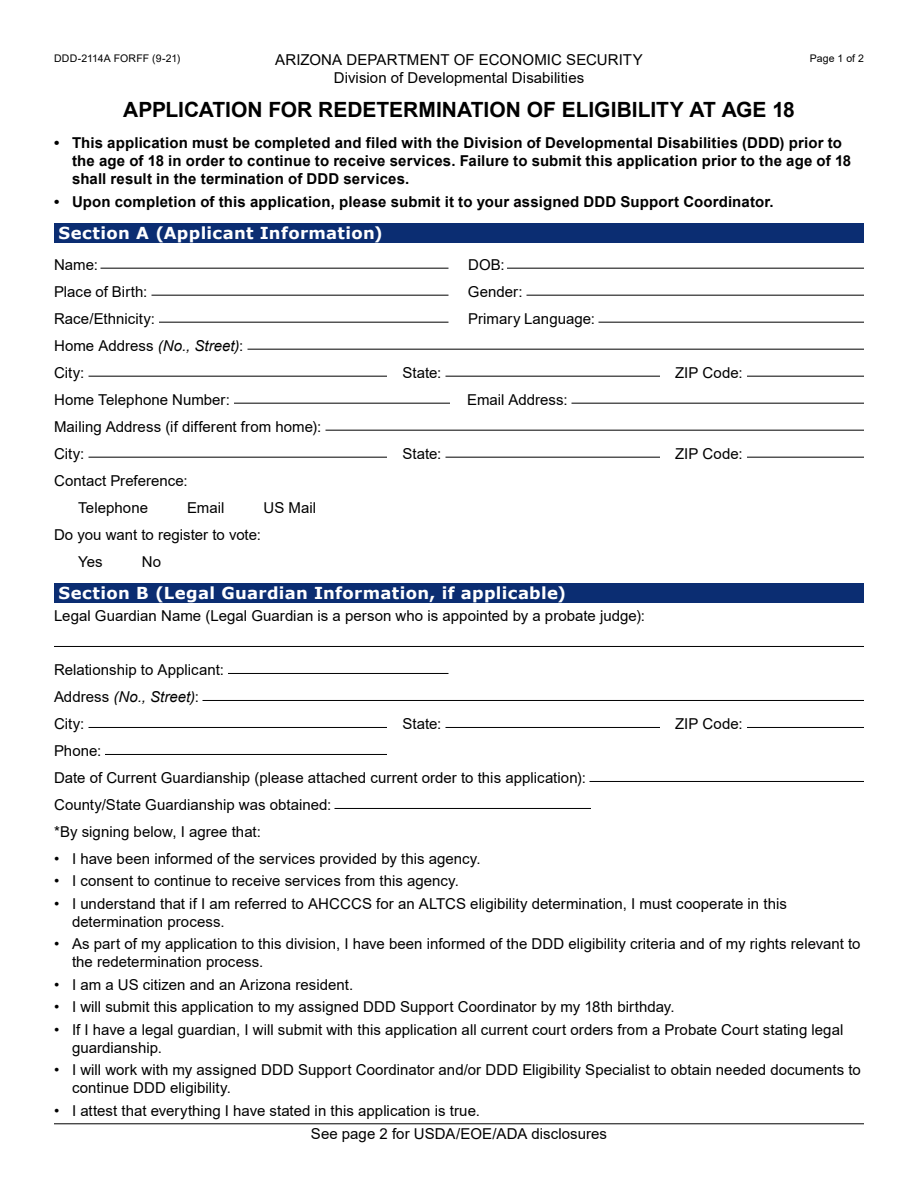
<style>
.page{position:relative;width:918px;height:1188px;background:#fff}
.page>*{position:absolute;margin:0;border:0;box-sizing:border-box;transform-origin:0 0}
.t1{font:700 21px "Arial";color:#000}
.t2{font:700 16.5px "Verdana";letter-spacing:.02em;color:#fff}
.t3{font:15px/27px "Arial";letter-spacing:.005em;color:#000}
.t4{font:700 15px/18px "Arial";letter-spacing:.01em;color:#000}
.t5{font:10.5px "Arial";letter-spacing:.01em;color:#000}
.s1{font-style:italic}
</style>
<div class="page">
<div style="left:54px;top:223px;width:810px;height:20px;background:#0b2d72"></div>
<div style="left:54px;top:583px;width:810px;height:20px;background:#0b2d72"></div>
<hr style="left:54px;top:1123px;width:810px;height:1px;background:#000">
<hr style="left:100px;top:268px;width:348px;height:1px;background:#000">
<hr style="left:507px;top:268px;width:357px;height:1px;background:#000">
<hr style="left:152px;top:295px;width:296px;height:1px;background:#000">
<hr style="left:526px;top:295px;width:338px;height:1px;background:#000">
<hr style="left:159px;top:322px;width:289px;height:1px;background:#000">
<hr style="left:598px;top:322px;width:266px;height:1px;background:#000">
<hr style="left:248px;top:349px;width:616px;height:1px;background:#000">
<hr style="left:88px;top:376px;width:299px;height:1px;background:#000">
<hr style="left:446px;top:376px;width:214px;height:1px;background:#000">
<hr style="left:747px;top:376px;width:117px;height:1px;background:#000">
<hr style="left:234px;top:403px;width:216px;height:1px;background:#000">
<hr style="left:572px;top:403px;width:292px;height:1px;background:#000">
<hr style="left:326px;top:430px;width:538px;height:1px;background:#000">
<hr style="left:88px;top:457px;width:299px;height:1px;background:#000">
<hr style="left:446px;top:457px;width:214px;height:1px;background:#000">
<hr style="left:747px;top:457px;width:117px;height:1px;background:#000">
<hr style="left:54px;top:646px;width:810px;height:1px;background:#000">
<hr style="left:228px;top:673px;width:220px;height:1px;background:#000">
<hr style="left:202px;top:700px;width:662px;height:1px;background:#000">
<hr style="left:88px;top:727px;width:299px;height:1px;background:#000">
<hr style="left:446px;top:727px;width:214px;height:1px;background:#000">
<hr style="left:747px;top:727px;width:117px;height:1px;background:#000">
<hr style="left:105px;top:754px;width:282px;height:1px;background:#000">
<hr style="left:590px;top:781px;width:274px;height:1px;background:#000">
<hr style="left:334px;top:808px;width:257px;height:1px;background:#000">
<p class="t5" style="left:54px;top:51px;width:128px">DDD-2114A FORFF (9-21)</p>
<p class="t3" style="left:275px;top:46px;width:369px">ARIZONA DEPARTMENT OF ECONOMIC SECURITY</p>
<p class="t5" style="left:810px;top:51px;width:56px">Page 1 of 2</p>
<p class="t3" style="left:334px;top:64px;width:252px">Division of Developmental Disabilities</p>
<h1 class="t1" style="left:123px;top:94px;width:673px">APPLICATION FOR REDETERMINATION OF ELIGIBILITY AT AGE 18</h1>
<p class="t4" style="left:72px;top:134px;width:781px;text-indent:-18px">• This application must be completed and filed with the Division of Developmental Disabilities (DDD) prior to the age of 18 in order to continue to receive services. Failure to submit this application prior to the age of 18 shall result in the termination of DDD services.</p>
<p class="t4" style="left:54px;top:193px;width:721px">• Upon completion of this application, please submit it to your assigned DDD Support Coordinator.</p>
<p class="t2" style="left:58px;top:222px;width:326px">Section A (Applicant Information)</p>
<p class="t3" style="left:54px;top:251px;width:46px">Name:</p>
<p class="t3" style="left:468px;top:251px;width:38px">DOB:</p>
<p class="t3" style="left:54px;top:278px;width:95px">Place of Birth:</p>
<p class="t3" style="left:468px;top:278px;width:56px">Gender:</p>
<p class="t3" style="left:54px;top:305px;width:103px">Race/Ethnicity:</p>
<p class="t3" style="left:468px;top:305px;width:128px">Primary Language:</p>
<p class="t3" style="left:54px;top:332px;width:191px">Home Address <span class="s1">(No., Street)</span>:<br>City:</p>
<p class="t3" style="left:402px;top:359px;width:40px">State:</p>
<p class="t3" style="left:675px;top:359px;width:69px">ZIP Code:</p>
<p class="t3" style="left:54px;top:386px;width:177px">Home Telephone Number:</p>
<p class="t3" style="left:467px;top:386px;width:102px">Email Address:</p>
<p class="t3" style="left:54px;top:413px;width:269px">Mailing Address (if different from home):<br>City:</p>
<p class="t3" style="left:402px;top:440px;width:40px">State:</p>
<p class="t3" style="left:675px;top:440px;width:69px">ZIP Code:</p>
<p class="t3" style="left:78px;top:467px;width:111px;text-indent:-24px">Contact Preference:<br>Telephone</p>
<p class="t3" style="left:187px;top:494px;width:39px">Email</p>
<p class="t3" style="left:263px;top:494px;width:54px">US Mail</p>
<p class="t3" style="left:78px;top:521px;width:184px;text-indent:-24px">Do you want to register to vote:<br>Yes</p>
<p class="t3" style="left:142px;top:548px;width:21px">No</p>
<p class="t2" style="left:58px;top:582px;width:509px">Section B (Legal Guardian Information, if applicable)</p>
<p class="t3" style="left:54px;top:602px;width:593px">Legal Guardian Name (Legal Guardian is a person who is appointed by a probate judge):</p>
<p class="t3" style="left:54px;top:656px;width:172px">Relationship to Applicant:<br>Address <span class="s1">(No., Street)</span>:<br>City:</p>
<p class="t3" style="left:402px;top:710px;width:40px">State:</p>
<p class="t3" style="left:675px;top:710px;width:69px">ZIP Code:</p>
<p class="t3" style="left:54px;top:737px;width:533px">Phone:<br>Date of Current Guardianship (please attached current order to this application):<br>County/State Guardianship was obtained:<br>*By signing below, I agree that:</p>
<p class="t3" style="left:54px;top:845px;width:428px">• I have been informed of the services provided by this agency.</p>
<p class="t3" style="left:54px;top:867px;width:407px">• I consent to continue to receive services from this agency.</p>
<p class="t3" style="left:72px;top:894px;width:717px;line-height:18px;text-indent:-18px">• I understand that if I am referred to AHCCCS for an ALTCS eligibility determination, I must cooperate in this determination process.</p>
<p class="t3" style="left:72px;top:935px;width:790px;line-height:18px;text-indent:-18px">• As part of my application to this division, I have been informed of the DDD eligibility criteria and of my rights relevant to the redetermination process.</p>
<p class="t3" style="left:54px;top:971px;width:301px">• I am a US citizen and an Arizona resident.</p>
<p class="t3" style="left:54px;top:993px;width:622px">• I will submit this application to my assigned DDD Support Coordinator by my 18th birthday.</p>
<p class="t3" style="left:72px;top:1020px;width:773px;line-height:18px;text-indent:-18px">• If I have a legal guardian, I will submit with this application all current court orders from a Probate Court stating legal guardianship.</p>
<p class="t3" style="left:72px;top:1061px;width:790px;line-height:18px;text-indent:-18px">• I will work with my assigned DDD Support Coordinator and/or DDD Eligibility Specialist to obtain needed documents to continue DDD eligibility.</p>
<p class="t3" style="left:311px;top:1099px;width:298px;line-height:23.2px;text-indent:-257px">• I attest that everything I have stated in this application is true.<br>See page 2 for USDA/EOE/ADA disclosures</p>
</div>
